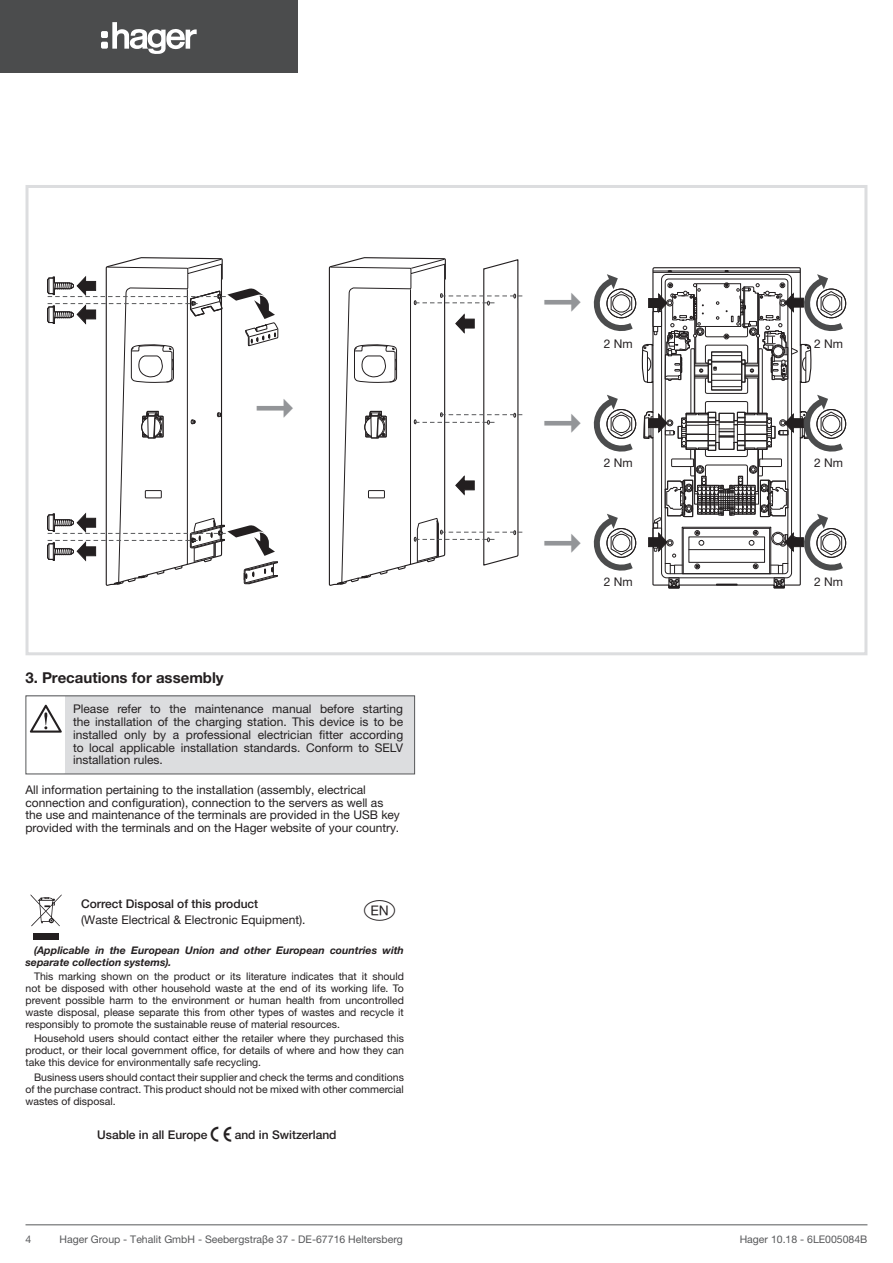
<style>
.page{position:relative;width:893px;height:1263px;background:#fff}
.page>*{position:absolute;margin:0;border:0;box-sizing:border-box;transform-origin:0 0}
.t1{font:22.5px "Hager Langues";color:#231f20}
.t2{font:700 15px "Helvetica Neue LTW1 G";color:#231f20}
.t3{font:12px/12.8px "Helvetica Neue LTW1 G";color:#231f20}
.t4{font:500 12px "Helvetica Neue LTW1 G";color:#231f20}
.t5{font:10.5px/12px "Helvetica Neue LTW1 G";color:#231f20;text-align:justify}
.t6{font:italic 700 10.5px/12px "Helvetica Neue LTW1 G";color:#231f20}
.t7{font:10.5px "Helvetica Neue LTW1 G";color:#57585a}
</style>
<div class="page">
<hr style="left:26px;top:1224px;width:841px;height:1px;background:#57585a">
<svg style="left:25px;top:185px;width:843px;height:471px"></svg>
<svg style="left:328px;top:258px;width:194px;height:328px"></svg>
<svg style="left:593px;top:270px;width:257px;height:318px"></svg>
<div style="left:26px;top:696px;width:389px;height:78px;background:#dcdddf"></div>
<div style="left:26px;top:696px;width:39px;height:77px;background:#fff"></div>
<svg style="left:30px;top:705px;width:32px;height:28px"></svg>
<div style="left:26px;top:695px;width:389px;height:79px;border:1px solid #57585a"></div>
<div style="left:33px;top:933px;width:26px;height:6px;background:#231f20"></div>
<svg style="left:31px;top:894px;width:31px;height:32px"></svg>
<div style="left:0;top:0;width:298px;height:72px;background:#4b4c4d"></div>
<svg style="left:101px;top:22px;width:96px;height:32px"></svg>
<svg style="left:47px;top:258px;width:246px;height:328px"></svg>
<svg style="left:545px;top:293px;width:36px;height:19px"></svg>
<svg style="left:545px;top:414px;width:36px;height:19px"></svg>
<svg style="left:545px;top:533px;width:36px;height:19px"></svg>
<h2 class="t2" style="left:26px;top:668px;width:200px">3. Precautions for assembly</h2>
<p class="t3" style="left:73px;top:703px;width:332px;text-align:justify">Please refer to the maintenance manual before starting the installation of the charging station. This device is to be installed only by a professional electrician fitter according to local applicable installation standards. Conform to SELV installation rules.</p>
<p class="t3" style="left:26px;top:783px;width:376px">All information pertaining to the installation (assembly, electrical connection and configuration), connection to the servers as well as the use and maintenance of the terminals are provided in the USB key provided with the terminals and on the Hager website of your country.</p>
<p class="t4" style="left:81px;top:897px;width:179px">Correct Disposal of this product</p>
<p class="t3" style="left:81px;top:913px;width:226px">(Waste Electrical &amp; Electronic Equipment).</p>
<h1 class="t1" style="left:364px;top:900px;width:35px">z</h1>
<p class="t6" style="left:26px;top:944px;width:380px;text-indent:9px">(Applicable in the European Union and other European countries with separate collection systems).</p>
<p class="t5" style="left:26px;top:970px;width:380px;text-indent:9px">This marking shown on the product or its literature indicates that it should not be disposed with other household waste at the end of its working life. To prevent possible harm to the environment or human health from uncontrolled waste disposal, please separate this from other types of wastes and recycle it responsibly to promote the sustainable reuse of material resources.</p>
<p class="t5" style="left:26px;top:1032px;width:380px;text-indent:9px">Household users should contact either the retailer where they purchased this product, or their local government office, for details of where and how they can take this device for environmentally safe recycling.</p>
<p class="t5" style="left:26px;top:1071px;width:380px;text-indent:9px">Business users should contact their supplier and check the terms and conditions of the purchase contract. This product should not be mixed with other commercial wastes of disposal.</p>
<p class="t4" style="left:97px;top:1127px;width:112px">Usable in all Europe</p>
<p class="t4" style="left:235px;top:1127px;width:103px">and in Switzerland</p>
<p class="t3" style="left:604px;top:337px;width:30px">2 Nm</p>
<p class="t3" style="left:814px;top:337px;width:30px">2 Nm</p>
<p class="t3" style="left:604px;top:456px;width:30px">2 Nm</p>
<p class="t3" style="left:814px;top:456px;width:30px">2 Nm</p>
<p class="t3" style="left:604px;top:575px;width:30px">2 Nm</p>
<p class="t3" style="left:814px;top:575px;width:30px">2 Nm</p>
<p class="t7" style="left:60px;top:1232px;width:345px">Hager Group - Tehalit GmbH - Seebergstraβe 37 - DE-67716 Heltersberg</p>
<p class="t7" style="left:26px;top:1232px;width:7px">4</p>
<p class="t7" style="left:740px;top:1232px;width:129px">Hager 10.18 - 6LE005084B</p>
</div>
